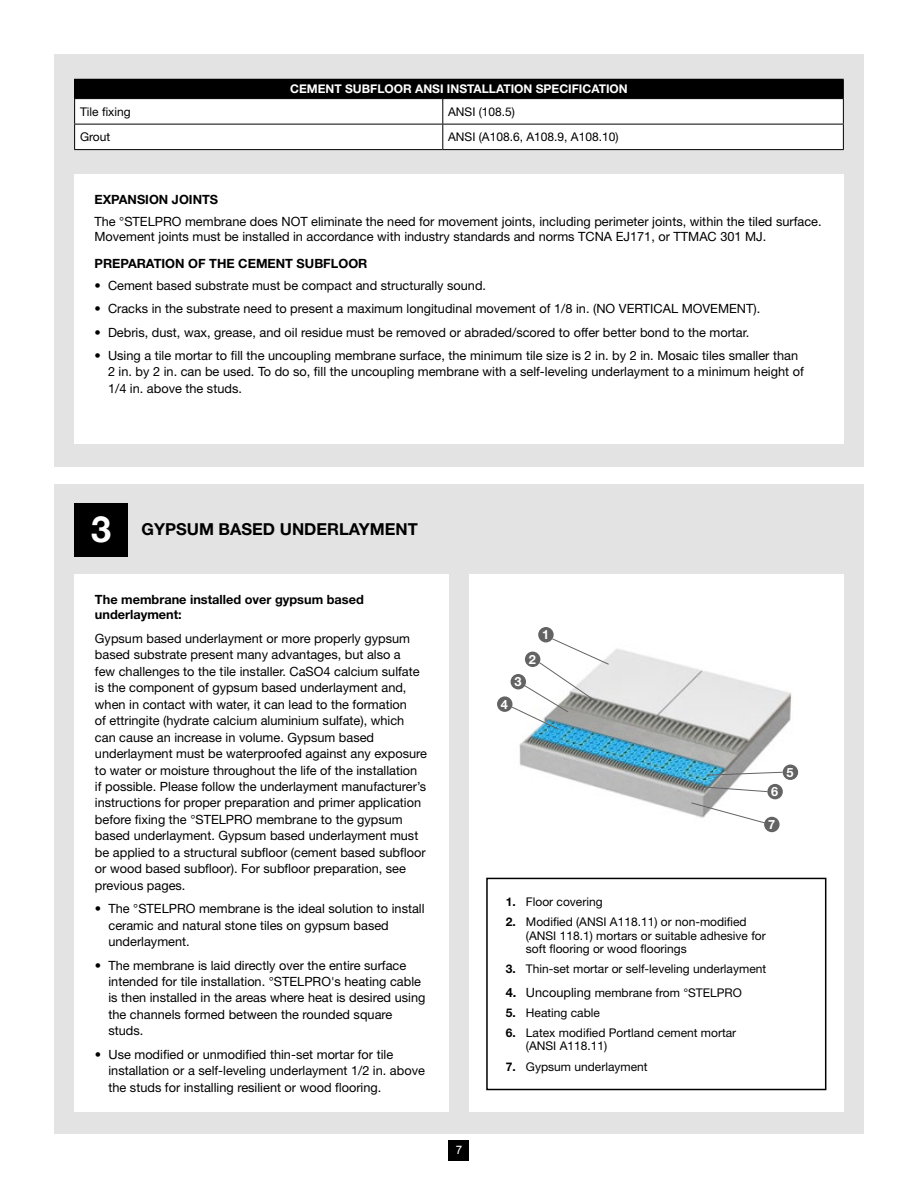
<style>
.page{position:relative;width:918px;height:1188px;background:#fff}
.page>*{position:absolute;margin:0;border:0;box-sizing:border-box;transform-origin:0 0}
.t1{font:700 16.5px "Helvetica Neue LT Std";color:#000}
.t2{font:12.75px/16.5px "Helvetica Neue LT Std";color:#000}
.t3{font:700 12.75px/15px "Helvetica Neue LT Std";color:#000}
.t4{font:700 12.75px "Helvetica Neue LT Std";color:#fff}
.t5{font:12px/13.5px "Helvetica Neue LT Std";color:#000}
.t6{font:700 12px "Helvetica Neue LT Std";color:#fff}
.t7{font:11.7px "Arial";color:#fff}
.s1{font-family:"Helvetica Neue";font-size:36px;color:#fff}
.s2{font-weight:700}
.s3{font-weight:700;font-size:12.75px}
.s4{font-size:12.75px}
</style>
<div class="page">
<div style="left:449px;top:1140px;width:20px;height:20px;background:#000"></div>
<div style="left:54px;top:54px;width:810px;height:412px;background:#e3e3e3"></div>
<div style="left:54px;top:484px;width:810px;height:650px;background:#e3e3e3"></div>
<div style="left:75px;top:575px;width:374px;height:537px;background:#fff"></div>
<div style="left:469px;top:575px;width:375px;height:537px;background:#fff"></div>
<img style="left:497px;top:637px;width:302px;height:182px">
<div style="left:538px;top:627px;width:16px;height:15px;background:#646363;border-radius:50%"></div>
<div style="left:497px;top:696px;width:15px;height:16px;background:#646363;border-radius:50%"></div>
<div style="left:767px;top:784px;width:16px;height:15px;background:#646363;border-radius:50%"></div>
<div style="left:783px;top:765px;width:15px;height:15px;background:#646363;border-radius:50%"></div>
<div style="left:764px;top:817px;width:16px;height:15px;background:#646363;border-radius:50%"></div>
<svg style="left:697px;top:786px;width:71px;height:6px"></svg>
<svg style="left:706px;top:771px;width:77px;height:5px"></svg>
<svg style="left:690px;top:802px;width:76px;height:22px"></svg>
<svg style="left:510px;top:638px;width:100px;height:92px"></svg>
<hr style="left:74px;top:79px;width:369px;height:1px;background:#000">
<hr style="left:443px;top:79px;width:401px;height:1px;background:#000">
<svg style="left:74px;top:80px;width:770px;height:70px;background:#b2b2b2"></svg>
<hr style="left:442px;top:149px;width:402px;height:1px;background:#000">
<div style="left:74px;top:175px;width:770px;height:269px;background:#fff"></div>
<div style="left:74px;top:503px;width:54px;height:54px;background:#000"></div>
<div style="left:486px;top:878px;width:340px;height:212px;border:2px solid #000"></div>
<p class="t6" style="left:290px;top:82px;width:339px">CEMENT SUBFLOOR ANSI INSTALLATION SPECIFICATION</p>
<p class="t5" style="left:80px;top:104px;width:52px">Tile fixing</p>
<p class="t5" style="left:448px;top:104px;width:68px">ANSI (108.5)</p>
<p class="t5" style="left:80px;top:130px;width:32px">Grout</p>
<p class="t5" style="left:448px;top:130px;width:172px">ANSI (A108.6, A108.9, A108.10)</p>
<p class="t3" style="left:94px;top:192px;width:125px">EXPANSION JOINTS</p>
<p class="t2" style="left:94px;top:214px;width:729px;line-height:15px">The °STELPRO membrane does NOT eliminate the need for movement joints, including perimeter joints, within the tiled surface.<br>Movement joints must be installed in accordance with industry standards and norms TCNA EJ171, or TTMAC 301 MJ.</p>
<p class="t3" style="left:94px;top:256px;width:274px">PREPARATION OF THE CEMENT SUBFLOOR</p>
<p class="t2" style="left:94px;top:277px;width:393px">• Cement based substrate must be compact and structurally sound.</p>
<p class="t2" style="left:94px;top:300px;width:667px">• Cracks in the substrate need to present a maximum longitudinal movement of 1/8 in. (NO VERTICAL MOVEMENT).</p>
<p class="t2" style="left:94px;top:324px;width:656px">• Debris, dust, wax, grease, and oil residue must be removed or abraded/scored to offer better bond to the mortar.</p>
<p class="t2" style="left:108px;top:347px;width:697px;text-indent:-14px">• Using a tile mortar to fill the uncoupling membrane surface, the minimum tile size is 2 in. by 2 in. Mosaic tiles smaller than<br>2 in. by 2 in. can be used. To do so, fill the uncoupling membrane with a self-leveling underlayment to a minimum height of<br>1/4 in. above the studs.</p>
<p class="t1" style="left:91px;top:519px;width:328px"><span class="s1">3</span> GYPSUM BASED UNDERLAYMENT</p>
<p class="t3" style="left:95px;top:592px;width:270px">The membrane installed over gypsum based underlayment:</p>
<p class="t2" style="left:95px;top:630px;width:334px">Gypsum based underlayment or more properly gypsum based substrate present many advantages, but also a<br>few challenges to the tile installer. CaSO4 calcium sulfate is the component of gypsum based underlayment and, when in contact with water, it can lead to the formation<br>of ettringite (hydrate calcium aluminium sulfate), which can cause an increase in volume. Gypsum based underlayment must be waterproofed against any exposure to water or moisture throughout the life of the installation if possible. Please follow the underlayment manufacturer’s instructions for proper preparation and primer application before fixing the °STELPRO membrane to the gypsum based underlayment. Gypsum based underlayment must be applied to a structural subfloor (cement based subfloor or wood based subfloor). For subfloor preparation, see previous pages.</p>
<p class="t2" style="left:108px;top:900px;width:318px;text-indent:-14px">• The °STELPRO membrane is the ideal solution to install ceramic and natural stone tiles on gypsum based underlayment.</p>
<p class="t2" style="left:108px;top:957px;width:318px;text-indent:-14px">• The membrane is laid directly over the entire surface intended for tile installation. °STELPRO's heating cable is then installed in the areas where heat is desired using the channels formed between the rounded square studs.</p>
<p class="t2" style="left:108px;top:1046px;width:318px;text-indent:-14px">• Use modified or unmodified thin-set mortar for tile installation or a self-leveling underlayment 1/2 in. above the studs for installing resilient or wood flooring.</p>
<p class="t7" style="left:456px;top:1143px;width:8px">7</p>
<p class="t4" style="left:542px;top:627px;width:9px">1</p>
<p class="t4" style="left:529px;top:651px;width:9px">2</p>
<p class="t4" style="left:515px;top:674px;width:9px">3</p>
<p class="t4" style="left:501px;top:696px;width:9px">4</p>
<p class="t4" style="left:771px;top:784px;width:9px">6</p>
<p class="t4" style="left:787px;top:764px;width:9px">5</p>
<p class="t4" style="left:768px;top:817px;width:9px">7</p>
<p class="t5" style="left:506px;top:895px;width:98px"><span class="s2">1.</span> Floor covering</p>
<p class="t5" style="left:526px;top:915px;width:241px;text-indent:-20px"><span class="s2">2.</span> Modified (ANSI A118.11) or non-modified (ANSI 118.1) mortars or suitable adhesive for soft flooring or wood floorings</p>
<p class="t5" style="left:506px;top:962px;width:262px"><span class="s2">3.</span> Thin-set mortar or self-leveling underlayment</p>
<p class="t5" style="left:506px;top:985px;width:238px"><span class="s3">4.</span> <span class="s4">Uncoupling</span> membrane from °STELPRO</p>
<p class="t5" style="left:506px;top:1006px;width:96px"><span class="s2">5.</span> Heating cable</p>
<p class="t5" style="left:526px;top:1026px;width:212px;text-indent:-20px"><span class="s2">6.</span> Latex modified Portland cement mortar (ANSI A118.11)</p>
<p class="t5" style="left:506px;top:1060px;width:143px"><span class="s2">7.</span> Gypsum underlayment</p>
</div>
